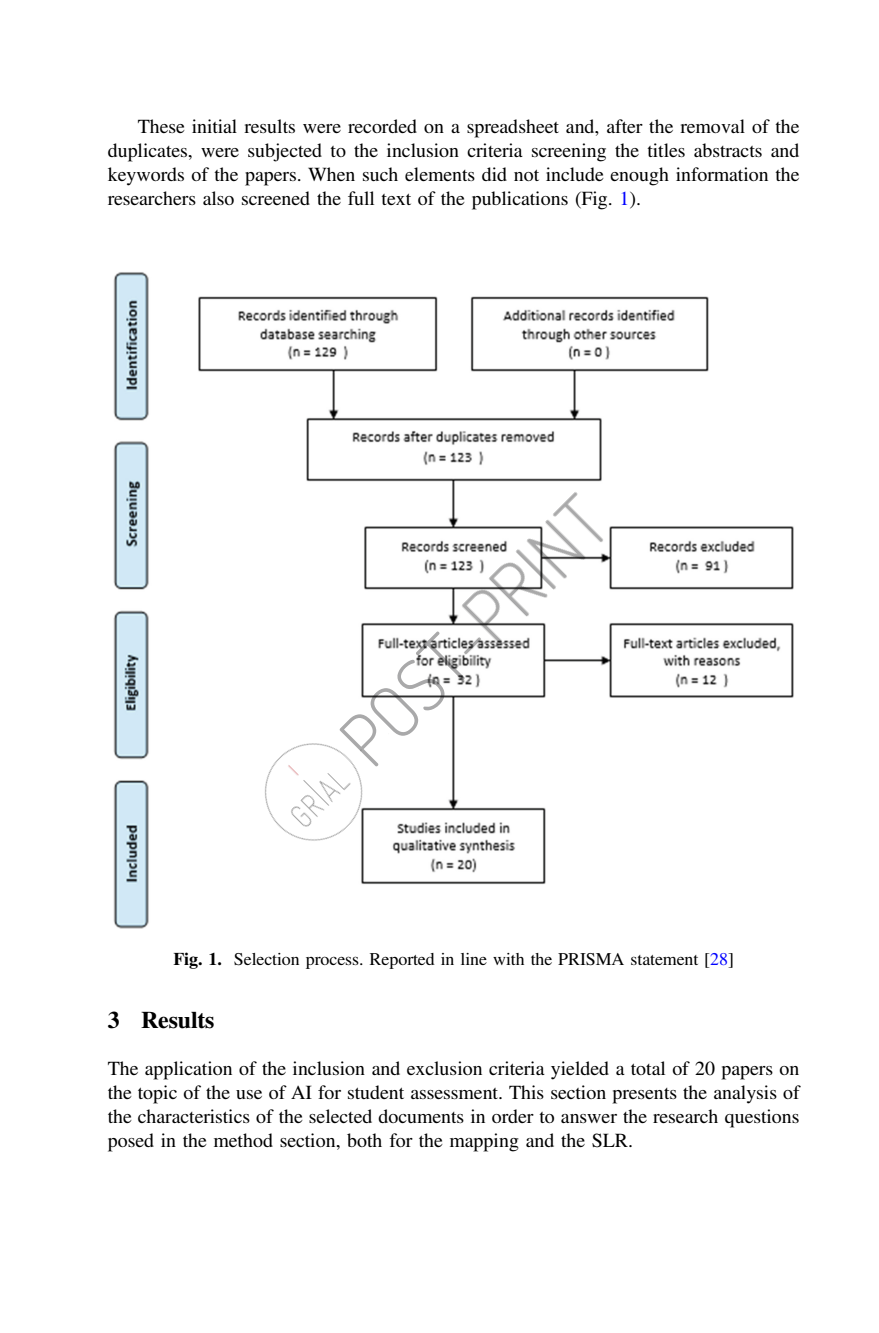
<style>
.page{position:relative;width:879px;height:1333px;background:#fff}
.page>*{position:absolute;margin:0;border:0;box-sizing:border-box;transform-origin:0 0}
.t1{font:24px "Adv T Teeee 58 d 9.B19";color:#000}
.t2{font:20px/24px "Adv TT5 ada 87 cc 17";color:#000;text-align:justify}
.t3{font:18px "Adv TT5 ada 87 cc 17";color:#000}
.s1{color:#00f}
.s2{font-family:"Adv T Teeee 58 d 9.B19"}
</style>
<div class="page">
<img style="left:113px;top:272px;width:681px;height:656px">
<img style="left:220px;top:447px;width:439px;height:439px">
<p class="t2" style="left:108px;top:116px;width:693px;text-indent:30px">These initial results were recorded on a spreadsheet and, after the removal of the duplicates, were subjected to the inclusion criteria screening the titles abstracts and keywords of the papers. When such elements did not include enough information the researchers also screened the full text of the publications (Fig. <span class="s1">1</span>).</p>
<p class="t3" style="left:173px;top:952px;width:562px"><span class="s2">Fig. 1.</span> Selection process. Reported in line with the PRISMA statement [<span class="s1">28</span>]</p>
<p class="t1" style="left:108px;top:1011px;width:108px">3 Results</p>
<p class="t2" style="left:108px;top:1058px;width:693px">The application of the inclusion and exclusion criteria yielded a total of 20 papers on the topic of the use of AI for student assessment. This section presents the analysis of the characteristics of the selected documents in order to answer the research questions posed in the method section, both for the mapping and the SLR.</p>
</div>
